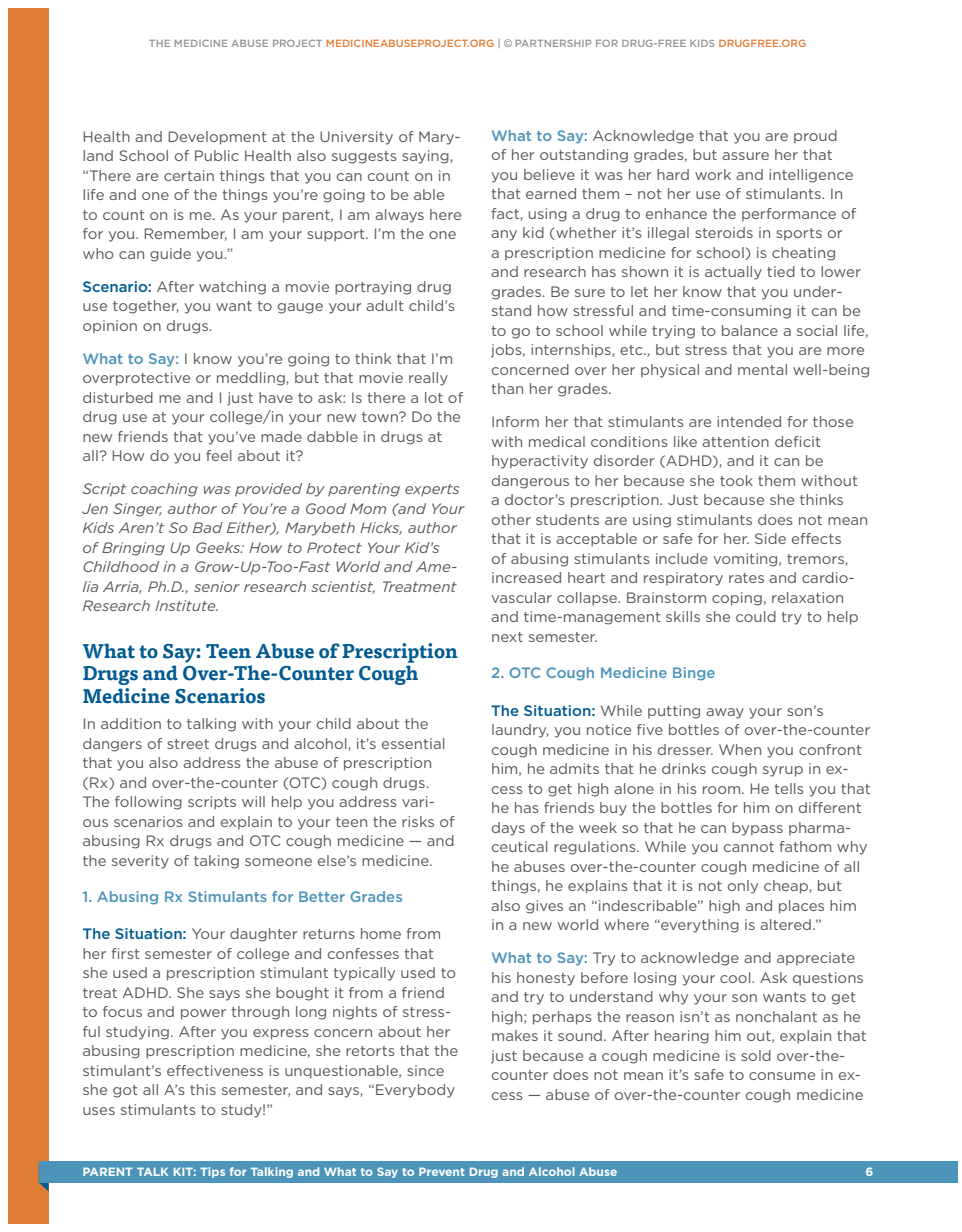
<style>
.page{position:relative;width:962px;height:1232px;background:#fff}
.page>*{position:absolute;margin:0;border:0;box-sizing:border-box;transform-origin:0 0}
.t1{font:700 19.5px/22.5px "Tisa OT";color:#015a92}
.t2{font:15px/19.5px "Gotham";color:#57585a}
.t3{font:italic 15px/19.5px "Gotham";color:#57585a}
.t4{font:500 15px "Gotham";color:#4c94b9}
.t5{font:700 12px "Gotham";color:#fff}
.t6{font:500 10.5px "Gotham";color:#939598}
.s1{color:#e07e37}
.s2{font-family:"Arial";font-weight:400;color:#808285}
.s3{font-weight:500;color:#015a92}
.s4{font-weight:500;color:#4c94b9}
</style>
<div class="page">
<div style="left:8px;top:8px;width:41px;height:1215px;background:#e07e37"></div>
<svg style="left:39px;top:1182px;width:10px;height:9px"></svg>
<div style="left:39px;top:1160px;width:918px;height:22px;background:#4c94b9"></div>
<p class="t6" style="left:149px;top:37px;width:658px">THE MEDICINE ABUSE PROJECT <span class="s1">MEDICINEABUSEPROJECT.ORG</span> | <span class="s2">©</span> PARTNERSHIP FOR DRUG-FREE KIDS <span class="s1">DRUGFREE.ORG</span></p>
<p class="t2" style="left:82px;top:126px;width:381px">Health and Development at the University of Mary&shy;land School of Public Health also suggests saying, “There are certain things that you can count on in life and one of the things you’re going to be able to count on is me. As your parent, I am always here for you. Remember, I am your support. I’m the one who can guide you.”</p>
<p class="t2" style="left:82px;top:276px;width:374px"><span class="s3">Scenario:</span> After watching a movie portraying drug use together, you want to gauge your adult child’s opinion on drugs.</p>
<p class="t2" style="left:82px;top:348px;width:382px"><span class="s4">What to Say:</span> I know you’re going to think that I’m overprotective or meddling, but that movie really disturbed me and I just have to ask: Is there a lot of drug use at your college/in your new town? Do the new friends that you’ve made dabble in drugs at all? How do you feel about it?</p>
<p class="t3" style="left:82px;top:479px;width:383px">Script coaching was provided by parenting experts Jen Singer, author of You’re a Good Mom (and Your Kids Aren’t So Bad Either), Marybeth Hicks, author of Bringing Up Geeks: How to Protect Your Kid’s Childhood in a Grow-Up-Too-Fast World and Ame&shy;lia Arria, Ph.D., senior research scientist, Treatment Research Institute.</p>
<h1 class="t1" style="left:82px;top:640px;width:377px">What to Say: Teen Abuse of Prescription<br>Drugs and Over-The-Counter Cough<br>Medicine Scenarios</h1>
<p class="t2" style="left:82px;top:713px;width:374px">In addition to talking with your child about the dangers of street drugs and alcohol, it’s essential that you also address the abuse of prescription (Rx) and over-the-counter (OTC) cough drugs.<br>The following scripts will help you address vari&shy;ous scenarios and explain to your teen the risks of abusing Rx drugs and OTC cough medicine — and the severity of taking someone else’s medicine.</p>
<p class="t4" style="left:82px;top:887px;width:322px">1. Abusing Rx Stimulants for Better Grades</p>
<p class="t2" style="left:82px;top:923px;width:377px"><span class="s3">The Situation:</span> Your daughter returns home from her first semester of college and confesses that she used a prescription stimulant typically used to treat ADHD. She says she bought it from a friend to focus and power through long nights of stress&shy;ful studying. After you express concern about her abusing prescription medicine, she retorts that the stimulant’s effectiveness is unquestionable, since she got all A’s this semester, and says, “Everybody uses stimulants to study!”</p>
<p class="t2" style="left:491px;top:125px;width:380px"><span class="s4">What to Say:</span> Acknowledge that you are proud<br>of her outstanding grades, but assure her that<br>you believe it was her hard work and intelligence that earned them – not her use of stimulants. In fact, using a drug to enhance the performance of any kid (whether it’s illegal steroids in sports or<br>a prescription medicine for school) is cheating<br>and research has shown it is actually tied to lower grades. Be sure to let her know that you under&shy;stand how stressful and time-consuming it can be to go to school while trying to balance a social life, jobs, internships, etc., but stress that you are more concerned over her physical and mental well-being than her grades.</p>
<p class="t2" style="left:491px;top:412px;width:379px">Inform her that stimulants are intended for those with medical conditions like attention deficit hyperactivity disorder (ADHD), and it can be dangerous to her because she took them without a doctor’s prescription. Just because she thinks other students are using stimulants does not mean that it is acceptable or safe for her. Side effects<br>of abusing stimulants include vomiting, tremors, increased heart and respiratory rates and cardio&shy;vascular collapse. Brainstorm coping, relaxation and time-management skills she could try to help next semester.</p>
<p class="t4" style="left:491px;top:664px;width:226px">2. OTC Cough Medicine Binge</p>
<p class="t2" style="left:491px;top:700px;width:381px"><span class="s3">The Situation:</span> While putting away your son’s laundry, you notice five bottles of over-the-counter cough medicine in his dresser. When you confront him, he admits that he drinks cough syrup in ex&shy;cess to get high alone in his room. He tells you that he has friends buy the bottles for him on different days of the week so that he can bypass pharma&shy;ceutical regulations. While you cannot fathom why he abuses over-the-counter cough medicine of all things, he explains that it is not only cheap, but also gives an “indescribable” high and places him in a new world where “everything is altered.”</p>
<p class="t2" style="left:491px;top:947px;width:377px"><span class="s4">What to Say:</span> Try to acknowledge and appreciate his honesty before losing your cool. Ask questions and try to understand why your son wants to get high; perhaps the reason isn’t as nonchalant as he makes it sound. After hearing him out, explain that just because a cough medicine is sold over-the&shy;counter does not mean it’s safe to consume in ex&shy;cess — abuse of over-the-counter cough medicine</p>
<p class="t5" style="left:82px;top:1163px;width:536px">PARENT TALK KIT: Tips for Talking and What to Say to Prevent Drug and Alcohol Abuse</p>
<p class="t5" style="left:865px;top:1163px;width:9px">6</p>
</div>
